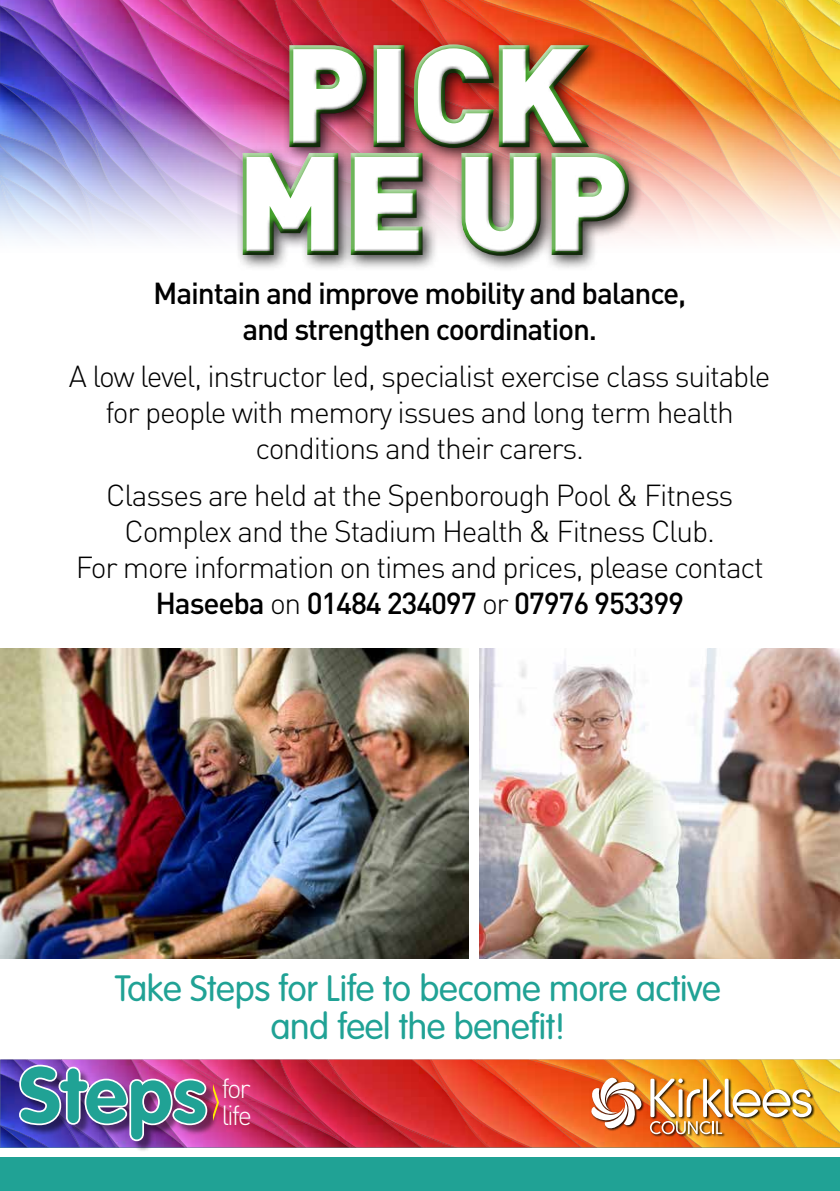
<style>
.page{position:relative;width:840px;height:1191px;background:#fff}
.page>*{position:absolute;margin:0;border:0;box-sizing:border-box;transform-origin:0 0}
.t1{font:900 132px/107.8px "DIN";letter-spacing:.01em;color:#fff;text-align:center}
.t2{font:700 77.6px "VAG Rounded LT";letter-spacing:.01em;color:#20a295}
.t3{font:300 36px/38px "VAG Rounded LT";letter-spacing:-.01em;color:#20a295;text-align:center}
.t4{font:300 30px/36px "DIN";letter-spacing:-.04em;color:#000;text-align:center}
.t5{font:500 30px/36px "DIN";letter-spacing:-.04em;color:#000;text-align:center}
.t6{font:300 27.4px/27.2px "DIN";letter-spacing:-.075em;color:#fff}
.s1{font-weight:500}
</style>
<div class="page">
<img style="left:655px;top:0;width:59px;height:83px">
<img style="left:779px;top:111px;width:60px;height:77px">
<img style="left:822px;top:137px;width:17px;height:51px">
<img style="left:714px;top:10px;width:84px;height:101px">
<img style="left:798px;top:60px;width:41px;height:51px">
<img style="left:681px;top:0;width:69px;height:10px">
<img style="left:644px;top:83px;width:135px;height:156px">
<img style="left:644px;top:0;width:11px;height:157px">
<img style="left:311px;top:0;width:69px;height:36px">
<img style="left:0;top:0;width:69px;height:6px">
<img style="left:152px;top:111px;width:60px;height:126px">
<img style="left:0;top:6px;width:69px;height:77px">
<img style="left:0;top:6px;width:45px;height:51px">
<img style="left:69px;top:111px;width:83px;height:74px">
<img style="left:0;top:83px;width:69px;height:52px">
<img style="left:170px;top:230px;width:13px;height:7px">
<img style="left:98px;top:185px;width:72px;height:54px">
<img style="left:192px;top:215px;width:23px;height:23px">
<img style="left:69px;top:0;width:242px;height:111px">
<img style="left:212px;top:37px;width:23px;height:185px">
<img style="left:215px;top:131px;width:20px;height:105px">
<img style="left:380px;top:0;width:268px;height:61px">
<img style="left:0;top:135px;width:94px;height:11px">
<img style="left:0;top:146px;width:98px;height:93px">
<img style="left:756px;top:15px;width:13px;height:3px">
<img style="left:772px;top:48px;width:67px;height:12px">
<img style="left:750px;top:0;width:19px;height:15px">
<img style="left:769px;top:0;width:70px;height:48px">
<img style="left:794px;top:1143px;width:45px;height:4px">
<img style="left:606px;top:1137px;width:98px;height:10px">
<img style="left:421px;top:1059px;width:10px;height:58px">
<img style="left:349px;top:1059px;width:72px;height:88px">
<img style="left:339px;top:1059px;width:22px;height:43px">
<img style="left:648px;top:1059px;width:56px;height:18px">
<svg style="left:349px;top:1141px;width:4px;height:6px"></svg>
<img style="left:697px;top:1059px;width:7px;height:13px">
<img style="left:704px;top:1059px;width:90px;height:88px">
<img style="left:739px;top:1137px;width:44px;height:10px">
<img style="left:760px;top:1061px;width:79px;height:82px">
<img style="left:814px;top:1092px;width:25px;height:40px">
<img style="left:382px;top:1117px;width:49px;height:30px">
<img style="left:581px;top:1126px;width:13px;height:21px">
<img style="left:431px;top:1059px;width:150px;height:88px">
<img style="left:0;top:1100px;width:14px;height:25px">
<img style="left:304px;top:1059px;width:35px;height:20px">
<img style="left:14px;top:1059px;width:101px;height:66px">
<img style="left:0;top:1059px;width:45px;height:41px">
<img style="left:0;top:1125px;width:17px;height:22px">
<img style="left:142px;top:1059px;width:162px;height:20px">
<img style="left:219px;top:1079px;width:130px;height:68px">
<img style="left:536px;top:1059px;width:112px;height:44px">
<img style="left:756px;top:1059px;width:37px;height:2px">
<img style="left:793px;top:1059px;width:46px;height:33px">
<svg style="left:826px;top:1059px;width:13px;height:9px"></svg>
<img style="left:479px;top:648px;width:360px;height:311px">
<div style="left:0;top:1157px;width:839px;height:34px;background:#20a295"></div>
<div style="left:21px;top:1066px;width:196px;height:86px;background:#000;opacity:.47"></div>
<img style="left:17px;top:1063px;width:202px;height:84px">
<img style="left:1px;top:648px;width:467px;height:311px">
<div style="left:235px;top:36px;width:409px;height:236px;background:#000;opacity:.75"></div>
<div style="left:236px;top:37px;width:392px;height:222px;background:#fff;opacity:.75"></div>
<div style="left:237px;top:41px;width:398px;height:221px;background:#000;opacity:.75"></div>
<div style="left:590px;top:1077px;width:224px;height:60px;background:#000;opacity:.88"></div>
<img style="left:591px;top:1077px;width:50px;height:52px">
<img style="left:649px;top:1078px;width:162px;height:56px">
<h1 class="t1" style="left:237px;top:37px;width:393px">PICK<br>ME UP</h1>
<p class="t5" style="left:153px;top:274px;width:534px">Maintain and improve mobility and balance, and strengthen coordination.</p>
<p class="t4" style="left:69px;top:357px;width:702px">A low level, instructor led, specialist exercise class suitable for people with memory issues and long term health conditions and their carers.</p>
<p class="t4" style="left:76px;top:476px;width:689px">Classes are held at the Spenborough Pool &amp; Fitness Complex and the Stadium Health &amp; Fitness Club.<br>For more information on times and prices, please contact <span class="s1">Haseeba</span> on <span class="s1">01484 234097</span> or <span class="s1">07976 953399</span></p>
<p class="t3" style="left:115px;top:971px;width:607px">Take Steps for Life to become more active and feel the benefit!</p>
<h2 class="t2" style="left:19px;top:1049px;width:188px">Steps</h2>
<p class="t6" style="left:221px;top:1073px;width:32px">for life</p>
</div>
